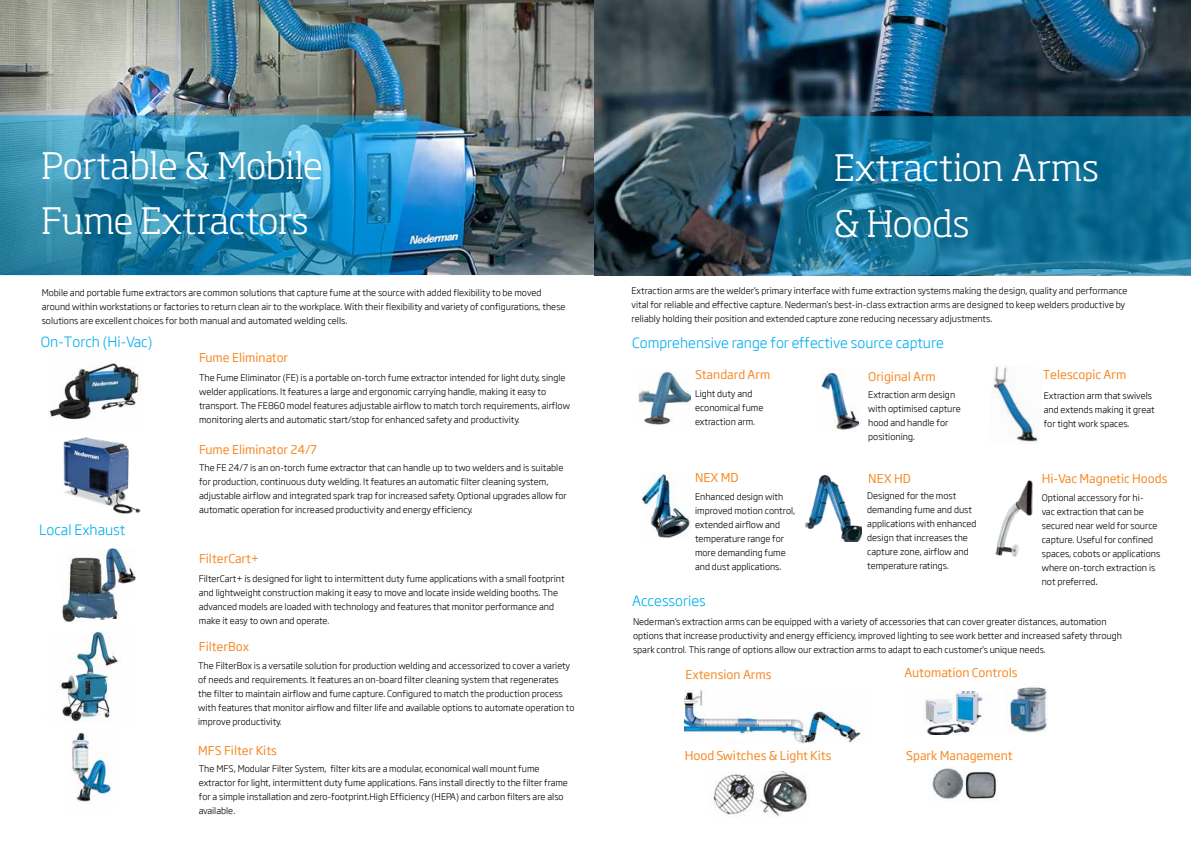
<style>
.page{position:relative;width:1191px;height:842px;background:#fff}
.page>*{position:absolute;margin:0;border:0;box-sizing:border-box;transform-origin:0 0}
.t1{font:300 36px/55.2px "Soho Std";letter-spacing:-.005em;color:#fff}
.t2{font:300 14px "Soho Gothic Pro";color:#00aeef}
.t3{font:12px "Soho Gothic Pro";color:#f68b28}
.t4{font:300 9px/14px "Soho Gothic Pro";color:#000}
.s1{font-weight:400}
</style>
<div class="page">
<img style="left:72px;top:732px;width:39px;height:71px">
<img style="left:639px;top:372px;width:51px;height:54px">
<img style="left:0;top:0;width:601px;height:276px">
<img style="left:60px;top:631px;width:59px;height:91px">
<img style="left:62px;top:548px;width:73px;height:74px">
<img style="left:63px;top:437px;width:78px;height:77px">
<img style="left:594px;top:0;width:597px;height:275px">
<img style="left:641px;top:473px;width:50px;height:65px">
<img style="left:821px;top:368px;width:40px;height:62px">
<svg style="left:0;top:115px;width:421px;height:160px"></svg>
<img style="left:49px;top:362px;width:92px;height:58px">
<svg style="left:768px;top:116px;width:423px;height:159px;fill:#0e6d93"></svg>
<img style="left:805px;top:476px;width:56px;height:65px">
<img style="left:992px;top:366px;width:46px;height:76px">
<img style="left:685px;top:690px;width:177px;height:54px">
<img style="left:995px;top:480px;width:38px;height:77px">
<img style="left:925px;top:691px;width:58px;height:44px">
<img style="left:1005px;top:687px;width:42px;height:45px">
<img style="left:713px;top:771px;width:94px;height:45px">
<img style="left:932px;top:768px;width:65px;height:31px">
<h1 class="t1" style="left:42px;top:138px;width:283px">Portable &amp; Mobile<br>Fume Extractors</h1>
<p class="t4" style="left:42px;top:285px;width:525px">Mobile and portable fume extractors are common solutions that capture fume at the source with added flexibility to be moved around within workstations or factories to return clean air to the workplace. With their flexibility and variety of configurations, these solutions are excellent choices for both manual and automated welding cells.</p>
<h2 class="t2" style="left:41px;top:331px;width:113px">On-Torch (Hi-Vac)</h2>
<h2 class="t2" style="left:39px;top:519px;width:88px">Local Exhaust</h2>
<h3 class="t3" style="left:199px;top:349px;width:91px">Fume Eliminator</h3>
<p class="t4" style="left:199px;top:371px;width:372px">The Fume Eliminator (FE) is a portable on-torch fume extractor intended for light duty, single welder applications. It features a large and ergonomic carrying handle, making it easy to transport. The FE860 model features adjustable airflow to match torch requirements, airflow monitoring alerts and automatic start/stop for enhanced safety and productivity.</p>
<h3 class="t3" style="left:199px;top:440px;width:120px">Fume Eliminator 24/7</h3>
<p class="t4" style="left:199px;top:461px;width:369px">The FE 24/7 is an on-torch fume extractor that can handle up to two welders and is suitable for production, continuous duty welding. It features an automatic filter cleaning system, adjustable airflow and integrated spark trap for increased safety. Optional upgrades allow for automatic operation for increased productivity and energy efficiency.</p>
<h3 class="t3" style="left:199px;top:550px;width:62px">FilterCart+</h3>
<p class="t4" style="left:199px;top:571px;width:367px">FilterCart+ is designed for light to intermittent duty fume applications with a small footprint and lightweight construction making it easy to move and locate inside welding booths. The advanced models are loaded with technology and features that monitor performance and make it easy to own and operate.</p>
<h3 class="t3" style="left:199px;top:638px;width:52px">FilterBox</h3>
<p class="t4" style="left:198px;top:658px;width:378px">The FilterBox is a versatile solution for production welding and accessorized to cover a variety of needs and requirements. It features an on-board filter cleaning system that regenerates the filter to maintain airflow and fume capture. Configured to match the production process with features that monitor airflow and filter life and available options to automate operation to improve productivity.</p>
<h3 class="t3" style="left:198px;top:742px;width:80px">MFS Filter Kits</h3>
<p class="t4" style="left:199px;top:761px;width:371px">The MFS, Modular Filter System, filter kits are a modular, economical wall mount fume extractor for light, intermittent duty fume applications. Fans install directly to the filter frame for a simple installation and zero-footprint.High Efficiency (HEPA) and carbon filters are also available.</p>
<h1 class="t1" style="left:834px;top:140px;width:266px">Extraction Arms &amp; Hoods</h1>
<p class="t4" style="left:631px;top:283px;width:497px">Extraction arms are the welder’s primary interface with fume extraction systems making the design, quality and performance vital for reliable and effective capture. Nederman’s best-in-class extraction arms are designed to keep welders productive by reliably holding their position and extended capture zone reducing necessary adjustments.</p>
<h2 class="t2" style="left:632px;top:331px;width:313px">Comprehensive range for effective source capture</h2>
<h3 class="t3" style="left:695px;top:366px;width:77px">Standard Arm</h3>
<p class="t4" style="left:695px;top:386px;width:70px">Light duty and economical fume extraction arm.</p>
<p class="t4" style="left:868px;top:387px;width:94px">Extraction arm design with optimised capture hood and handle for positioning.</p>
<h3 class="t3" style="left:868px;top:367px;width:69px">Original Arm</h3>
<h3 class="t3" style="left:1042px;top:365px;width:85px">Telescopic Arm</h3>
<p class="t4" style="left:1043px;top:388px;width:112px">Extraction arm that swivels and extends making it great for tight work spaces.</p>
<h3 class="t3" style="left:695px;top:469px;width:45px">NEX MD</h3>
<p class="t4" style="left:695px;top:489px;width:102px">Enhanced design with improved motion control, extended airflow and temperature range for more demanding fume and dust applications.</p>
<h3 class="t3" style="left:1041px;top:469px;width:127px">Hi-Vac Magnetic Hoods</h3>
<h3 class="t3" style="left:868px;top:470px;width:44px">NEX HD</h3>
<p class="t4" style="left:867px;top:488px;width:111px">Designed for the most demanding fume and dust applications with enhanced design that increases the capture zone, airflow and temperature ratings.</p>
<p class="t4" style="left:1041px;top:490px;width:120px">Optional accessory for hi-<br>vac extraction that can be secured near weld for source capture. Useful for confined spaces, cobots or applications where on-torch extraction is not preferred<span class="s1">.</span></p>
<h2 class="t2" style="left:632px;top:590px;width:75px">Accessories</h2>
<p class="t4" style="left:633px;top:615px;width:490px">Nederman’s extraction arms can be equipped with a variety of accessories that can cover greater distances, automation options that increase productivity and energy efficiency, improved lighting to see work better and increased safety through spark control. This range of options allow our extraction arms to adapt to each customer’s unique needs.</p>
<h3 class="t3" style="left:685px;top:666px;width:88px">Extension Arms</h3>
<h3 class="t3" style="left:904px;top:663px;width:115px">Automation Controls</h3>
<h3 class="t3" style="left:685px;top:747px;width:148px">Hood Switches &amp; Light Kits</h3>
<h3 class="t3" style="left:906px;top:747px;width:108px">Spark Management</h3>
</div>
